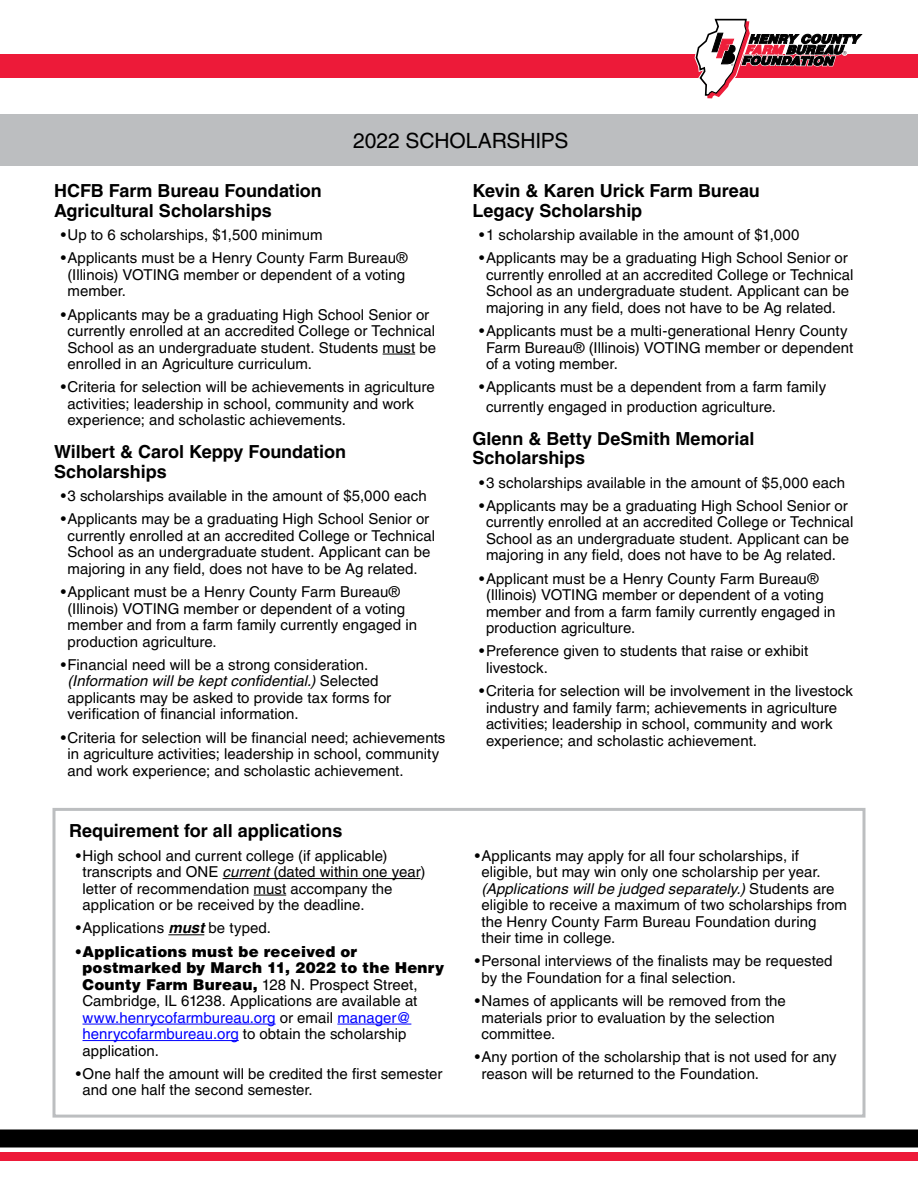
<style>
.page{position:relative;width:918px;height:1188px;background:#fff}
.page>*{position:absolute;margin:0;border:0;box-sizing:border-box;transform-origin:0 0}
.t1{font:21px "Helvetica LT Pro";letter-spacing:-.01em;color:#000}
.t2{font:700 18px/19.5px "Helvetica LT Pro";color:#000}
.t3{font:15px/16.5px "Helvetica LT Pro";letter-spacing:.005em;color:#000}
.s1{font-style:italic}
.s2{font-weight:700;font-style:italic}
.s3{font-weight:700}
.s4{font-weight:900}
.s5{color:#00f}
</style>
<div class="page">
<div style="left:0;top:115px;width:918px;height:51px;background:#bcbec0"></div>
<div style="left:0;top:54px;width:918px;height:24px;background:#ed1a39"></div>
<hr style="left:383px;top:354px;width:32px;height:1px;background:#000">
<hr style="left:223px;top:878px;width:198px;height:1px;background:#000">
<hr style="left:254px;top:895px;width:32px;height:1px;background:#000">
<hr style="left:168px;top:934px;width:36px;height:1px;background:#000">
<hr style="left:82px;top:1024px;width:194px;height:1px;background:#00f">
<hr style="left:337px;top:1024px;width:74px;height:1px;background:#00f">
<hr style="left:82px;top:1040px;width:157px;height:1px;background:#00f">
<div style="left:52px;top:808px;width:814px;height:310px;border:3px solid #bcbec0"></div>
<svg style="left:695px;top:18px;width:168px;height:81px"></svg>
<div style="left:0;top:1152px;width:918px;height:9px;background:#ed1a39"></div>
<div style="left:0;top:1130px;width:918px;height:18px;background:#000"></div>
<h1 class="t1" style="left:353px;top:128px;width:217px">2022 SCHOLARSHIPS</h1>
<p class="t2" style="left:54px;top:181px;width:269px">HCFB Farm Bureau Foundation<br>Agricultural Scholarships</p>
<p class="t3" style="left:61px;top:227px;width:263px">•Up to 6 scholarships, $1,500 minimum</p>
<p class="t3" style="left:68px;top:250px;width:342px;text-indent:-7px">•Applicants must be a Henry County Farm Bureau® (Illinois) VOTING member or dependent of a voting member.</p>
<p class="t3" style="left:68px;top:306px;width:370px;text-indent:-7px">•Applicants may be a graduating High School Senior or currently enrolled at an accredited College or Technical School as an undergraduate student. Students must be enrolled in an Agriculture curriculum.</p>
<p class="t3" style="left:68px;top:379px;width:369px;text-indent:-7px">•Criteria for selection will be achievements in agriculture activities; leadership in school, community and work experience; and scholastic achievements.</p>
<p class="t2" style="left:54px;top:442px;width:294px">Wilbert &amp; Carol Keppy Foundation<br>Scholarships</p>
<p class="t3" style="left:61px;top:488px;width:367px">•3 scholarships available in the amount of $5,000 each</p>
<p class="t3" style="left:68px;top:511px;width:369px;text-indent:-7px">•Applicants may be a graduating High School Senior or currently enrolled at an accredited College or Technical School as an undergraduate student. Applicant can be majoring in any field, does not have to be Ag related.</p>
<p class="t3" style="left:68px;top:584px;width:351px;text-indent:-7px">•Applicant must be a Henry County Farm Bureau® (Illinois) VOTING member or dependent of a voting member and from a farm family currently engaged in production agriculture.</p>
<p class="t3" style="left:68px;top:656px;width:325px;text-indent:-7px">•Financial need will be a strong consideration. <span class="s1">(Information will be kept confidential.)</span> Selected applicants may be asked to provide tax forms for verification of financial information.</p>
<p class="t3" style="left:68px;top:729px;width:379px;text-indent:-7px">•Criteria for selection will be financial need; achievements in agriculture activities; leadership in school, community and work experience; and scholastic achievement.</p>
<p class="t2" style="left:69px;top:821px;width:275px">Requirement for all applications</p>
<p class="t3" style="left:82px;top:847px;width:345px;text-indent:-7px">•High school and current college (if applicable) transcripts and ONE <span class="s1">current</span> (dated within one year) letter of recommendation must accompany the application or be received by the deadline.</p>
<p class="t3" style="left:76px;top:920px;width:197px">•Applications <span class="s2">must</span> be typed.</p>
<p class="t3" style="left:82px;top:943px;width:363px;text-indent:-7px"><span class="s3">•</span><span class="s4">Applications must be received or postmarked by March 11, 2022 to the Henry County Farm Bureau,</span> 128 N. Prospect Street, Cambridge, IL 61238. Applications are available at <span class="s5">www.henrycofarmbureau.org</span> or email <span class="s5">manager@ henrycofarmbureau.org</span> to obtain the scholarship application.</p>
<p class="t3" style="left:82px;top:1065px;width:361px;text-indent:-7px">•One half the amount will be credited the first semester and one half the second semester.</p>
<p class="t2" style="left:472px;top:181px;width:289px">Kevin &amp; Karen Urick Farm Bureau<br>Legacy Scholarship</p>
<p class="t3" style="left:479px;top:227px;width:322px">•1 scholarship available in the amount of $1,000</p>
<p class="t3" style="left:486px;top:250px;width:369px;text-indent:-7px">•Applicants may be a graduating High School Senior or currently enrolled at an accredited College or Technical School as an undergraduate student. Applicant can be majoring in any field, does not have to be Ag related.</p>
<p class="t3" style="left:486px;top:323px;width:369px;text-indent:-7px">•Applicants must be a multi-generational Henry County<br>Farm Bureau® (Illinois) VOTING member or dependent of a voting member.</p>
<p class="t3" style="left:486px;top:377px;width:342px;line-height:19.5px;text-indent:-7px">•Applicants must be a dependent from a farm family currently engaged in production agriculture.</p>
<p class="t2" style="left:472px;top:429px;width:283px">Glenn &amp; Betty DeSmith Memorial<br>Scholarships</p>
<p class="t3" style="left:479px;top:474px;width:367px">•3 scholarships available in the amount of $5,000 each</p>
<p class="t3" style="left:486px;top:497px;width:369px;text-indent:-7px">•Applicants may be a graduating High School Senior or currently enrolled at an accredited College or Technical School as an undergraduate student. Applicant can be majoring in any field, does not have to be Ag related.</p>
<p class="t3" style="left:486px;top:570px;width:351px;text-indent:-7px">•Applicant must be a Henry County Farm Bureau® (Illinois) VOTING member or dependent of a voting member and from a farm family currently engaged in production agriculture.</p>
<p class="t3" style="left:486px;top:643px;width:324px;text-indent:-7px">•Preference given to students that raise or exhibit livestock.</p>
<p class="t3" style="left:486px;top:683px;width:369px;text-indent:-7px">•Criteria for selection will be involvement in the livestock industry and family farm; achievements in agriculture activities; leadership in school, community and work experience; and scholastic achievement.</p>
<p class="t3" style="left:482px;top:847px;width:367px;text-indent:-7px">•Applicants may apply for all four scholarships, if eligible, but may win only one scholarship per year. <span class="s1">(Applications will be judged separately.)</span> Students are eligible to receive a maximum of two scholarships from the Henry County Farm Bureau Foundation during their time in college.</p>
<p class="t3" style="left:482px;top:953px;width:353px;text-indent:-7px">•Personal interviews of the finalists may be requested by the Foundation for a final selection.</p>
<p class="t3" style="left:482px;top:993px;width:306px;text-indent:-7px">•Names of applicants will be removed from the materials prior to evaluation by the selection committee.</p>
<p class="t3" style="left:482px;top:1049px;width:357px;text-indent:-7px">•Any portion of the scholarship that is not used for any reason will be returned to the Foundation.</p>
</div>
